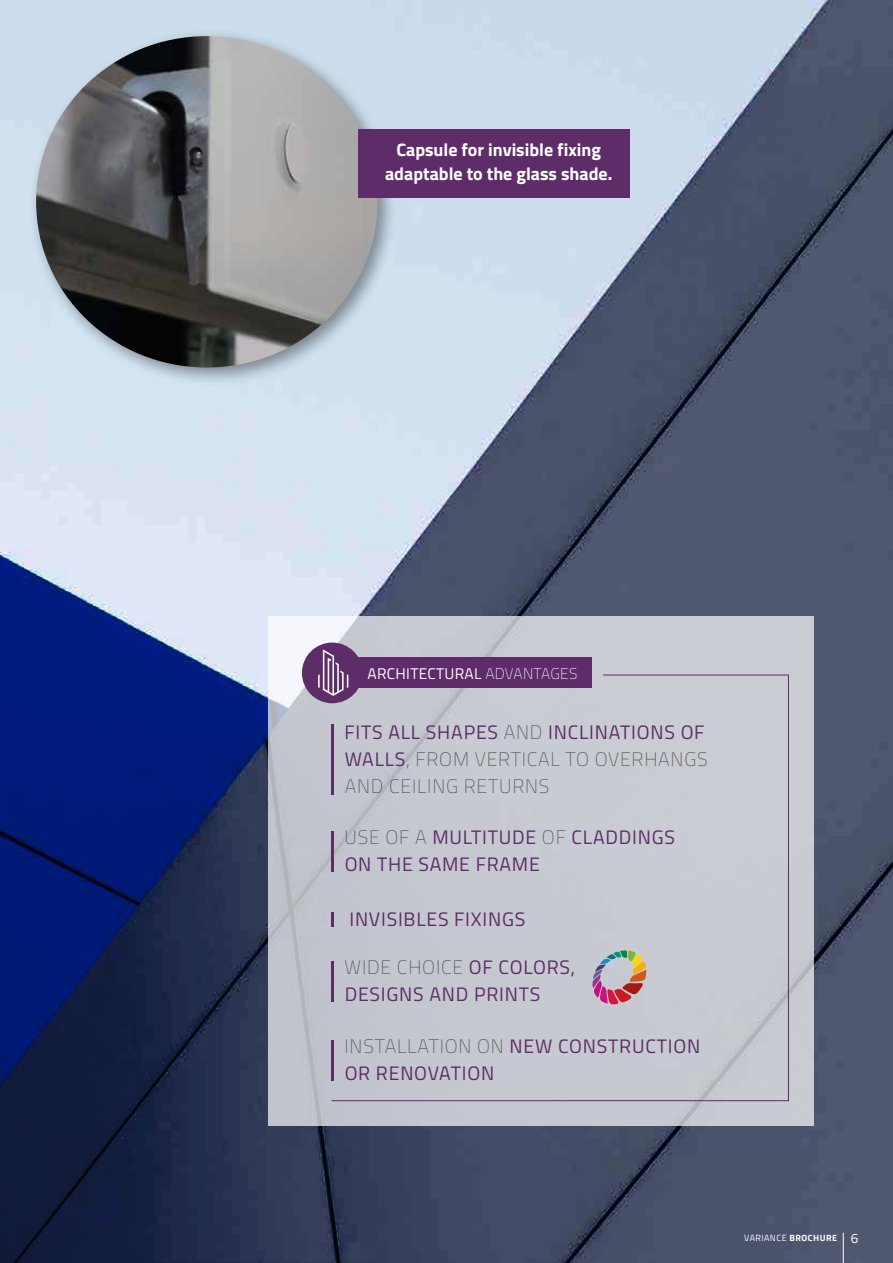
<style>
.page{position:relative;width:893px;height:1263px;background:#fff}
.page>*{position:absolute;margin:0;border:0;box-sizing:border-box;transform-origin:0 0}
.t1{font:19.5px/27px "Titillium Web";letter-spacing:.04em;color:#5e2c69}
.t2{font:200 19.5px/27px "Titillium Web";letter-spacing:.04em;color:#575756}
.t3{font:700 18px/24px "Titillium Web";color:#fff;text-align:center}
.t4{font:15.45px "Titillium Web";letter-spacing:.02em;color:#fff}
.t5{font:9px "Titillium Web";letter-spacing:.05em;color:#fff}
.s1{font-weight:200}
.s2{font-weight:400;color:#5e2c69}
.s3{font-weight:200;color:#575756}
.s4{font-weight:700}
.s5{font-size:13.5px}
</style>
<div class="page">
<img style="left:0;top:0;width:893px;height:1263px">
<div style="left:28px;top:28px;width:370px;height:359px;background:#000;opacity:.41"></div>
<img style="left:36px;top:36px;width:342px;height:331px">
<hr style="left:843px;top:1233px;width:1px;height:30px;background:#fff">
<svg style="left:268px;top:617px;width:546px;height:509px;background:#c7c9d1"></svg>
<div style="left:359px;top:130px;width:271px;height:68px;background:#5e2c69"></div>
<div style="left:353px;top:657px;width:239px;height:31px;background:#5e2c69"></div>
<div style="left:331px;top:674px;width:458px;height:427px;background:#c7c9d1"></div>
<svg style="left:592px;top:950px;width:54px;height:54px;background:#bc9999"></svg>
<div style="left:302px;top:642px;width:61px;height:61px;background:#5e2c69;border-radius:50%"></div>
<svg style="left:318px;top:649px;width:30px;height:47px"></svg>
<p class="t3" style="left:385px;top:139px;width:229px">Capsule for invisible fixing adaptable to the glass shade.</p>
<p class="t4" style="left:367px;top:668px;width:211px">ARCHITECTURAL <span class="s1">ADVANTAGES</span></p>
<p class="t2" style="left:345px;top:720px;width:365px"><span class="s2">FITS ALL SHAPES</span> AND <span class="s2">INCLINATIONS OF<br>WALLS</span>, FROM VERTICAL TO OVERHANGS<br>AND CEILING RETURNS</p>
<p class="t1" style="left:345px;top:825px;width:332px"><span class="s3">USE OF A</span> MULTITUDE <span class="s3">OF</span> CLADDINGS<br>ON THE SAME FRAME</p>
<p class="t1" style="left:349px;top:907px;width:177px">INVISIBLES FIXINGS</p>
<p class="t1" style="left:345px;top:956px;width:232px"><span class="s3">WIDE CHOICE</span> OF COLORS,<br>DESIGNS AND PRINTS</p>
<p class="t1" style="left:345px;top:1032px;width:357px"><span class="s3">INSTALLATION ON</span> NEW CONSTRUCTION<br>OR RENOVATION</p>
<p class="t5" style="left:744px;top:1234px;width:116px">VARIANCE <span class="s4">BROCHURE</span> <span class="s5">6</span></p>
</div>
